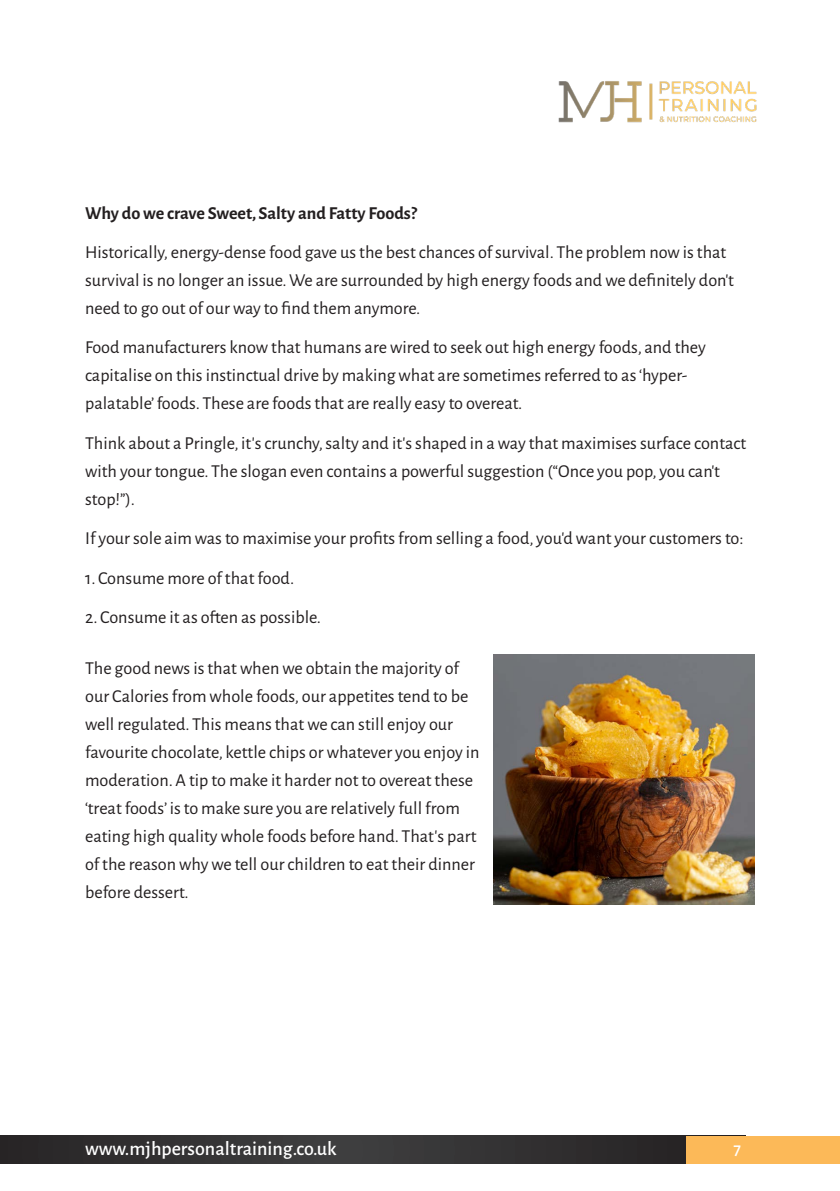
<style>
.page{position:relative;width:840px;height:1191px;background:#fff}
.page>*{position:absolute;margin:0;border:0;box-sizing:border-box;transform-origin:0 0}
.t1{font:500 20px "Alegreya Sans";color:#fff}
.t2{font:18.2px/28px "Alegreya Sans";color:#231f20}
.t3{font:700 18.2px "Alegreya Sans";color:#231f20}
.FIT_Section_names{font:500 18px "Alegreya Sans";color:#fff}
</style>
<div class="page">
<div style="left:0;top:1136px;width:745px;height:27px;background:linear-gradient(to right,#343233,#323132)"></div>
<div style="left:686px;top:1136px;width:153px;height:27px;background:#fcb958"></div>
<img style="left:558px;top:81px;width:199px;height:42px">
<img style="left:493px;top:654px;width:261px;height:250px">
<p class="t3" style="left:85px;top:199px;width:333px">Why do we crave Sweet, Salty and Fatty Foods?</p>
<p class="t2" style="left:85px;top:237px;width:650px">Historically, energy-dense food gave us the best chances of survival. The problem now is that survival is no longer an issue. We are surrounded by high energy foods and we definitely don’t need to go out of our way to find them anymore.</p>
<p class="t2" style="left:85px;top:333px;width:622px">Food manufacturers know that humans are wired to seek out high energy foods, and they capitalise on this instinctual drive by making what are sometimes referred to as ‘hyper&shy;palatable’ foods. These are foods that are really easy to overeat.</p>
<p class="t2" style="left:85px;top:428px;width:662px">Think about a Pringle, it’s crunchy, salty and it’s shaped in a way that maximises surface contact with your tongue. The slogan even contains a powerful suggestion (“Once you pop, you can’t stop!”).</p>
<p class="t2" style="left:85px;top:523px;width:659px">If your sole aim was to maximise your profits from selling a food, you’d want your customers to:</p>
<p class="t2" style="left:85px;top:563px;width:210px">1. Consume more of that food.</p>
<p class="t2" style="left:85px;top:602px;width:237px">2. Consume it as often as possible.</p>
<p class="t2" style="left:85px;top:653px;width:395px">The good news is that when we obtain the majority of our Calories from whole foods, our appetites tend to be well regulated. This means that we can still enjoy our favourite chocolate, kettle chips or whatever you enjoy in moderation. A tip to make it harder not to overeat these ‘treat foods’ is to make sure you are relatively full from eating high quality whole foods before hand. That’s part of the reason why we tell our children to eat their dinner before dessert.</p>
<p class="t1" style="left:85px;top:1134px;width:253px">www.mjhpersonaltraining.co.uk</p>
<p class="FIT_Section_names" style="left:733px;top:1138px;width:9px">7</p>
</div>
